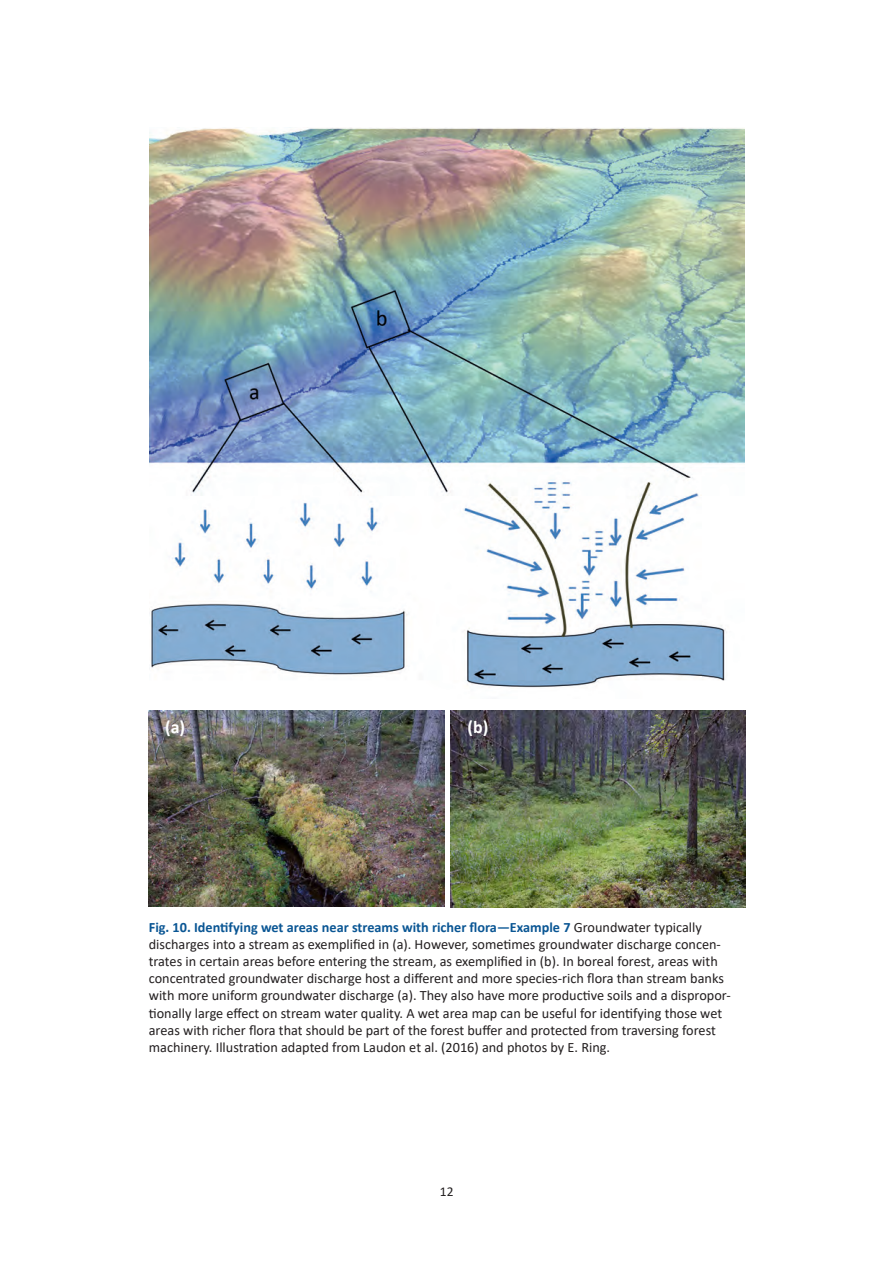
<style>
.page{position:relative;width:893px;height:1263px;background:#fff}
.page>*{position:absolute;margin:0;border:0;box-sizing:border-box;transform-origin:0 0}
.bildtext{font:700 18px "Calibri";color:#fff}
.bildtext-2{font:14.25px/17.1px "Calibri";color:#231f20}
.t1{font:13.5px "Calibri";color:#231f20}
.s1{font-weight:700;color:#0a5694}
</style>
<div class="page">
<img style="left:149px;top:711px;width:295px;height:196px">
<img style="left:450px;top:711px;width:296px;height:197px">
<img style="left:149px;top:128px;width:596px;height:560px">
<p class="bildtext" style="left:165px;top:714px;width:22px">(a)</p>
<p class="bildtext" style="left:467px;top:714px;width:22px">(b)</p>
<p class="bildtext-2" style="left:149px;top:918px;width:583px"><span class="s1">Fig. 10. Identifying wet areas near streams with richer flora—Example 7</span> Groundwater typically discharges into a stream as exemplified in (a). However, sometimes groundwater discharge concen&shy;trates in certain areas before entering the stream, as exemplified in (b). In boreal forest, areas with concentrated groundwater discharge host a different and more species-rich flora than stream banks with more uniform groundwater discharge (a). They also have more productive soils and a dispropor&shy;tionally large effect on stream water quality. A wet area map can be useful for identifying those wet areas with richer flora that should be part of the forest buffer and protected from traversing forest machinery. Illustration adapted from Laudon et al. (2016) and photos by E. Ring.</p>
<p class="t1" style="left:440px;top:1182px;width:15px">12</p>
</div>
